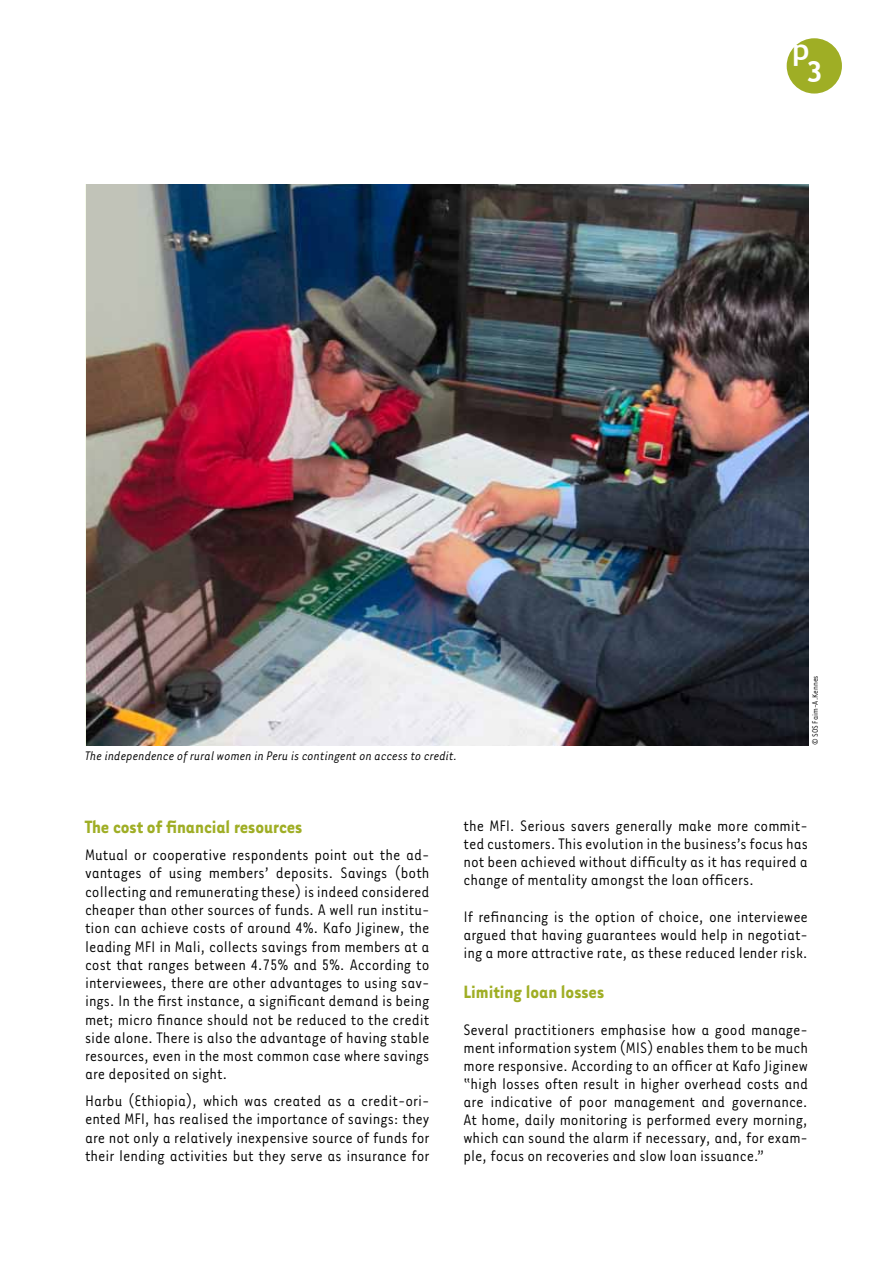
<style>
.page{position:relative;width:893px;height:1263px;background:#fff}
.page>*{position:absolute;margin:0;border:0;box-sizing:border-box;transform-origin:0 0}
.t1{font:700 29.25px/22.5px "Trebuchet MS";color:#fff;text-align:center}
.t2{font:700 20.55px "Tarzana Narrow";color:#9fae25}
.t3{font:17.55px/18.3px "Tarzana Narrow";color:#000;text-align:justify}
.t4{font:italic 14.25px "Tarzana Narrow";color:#000}
.t5{font:9px "Tarzana Narrow";color:#000}
</style>
<div class="page">
<div style="left:787px;top:38px;width:55px;height:56px;background:#9fae25;border-radius:50%"></div>
<img style="left:87px;top:184px;width:721px;height:561px">
<h1 class="t1" style="left:792px;top:38px;width:32px">p<br>3</h1>
<p class="t4" style="left:85px;top:747px;width:374px">The independence of rural women in Peru is contingent on access to credit.</p>
<p class="t5" style="left:810px;top:745px;width:71px;rotate:-90deg">©SOS Faim-A.Kennes</p>
<p class="t2" style="left:85px;top:814px;width:219px">The cost of financial resources</p>
<p class="t3" style="left:85px;top:845px;width:346px">Mutual or cooperative respondents point out the ad&shy;vantages of using members’ deposits. Savings (both collecting and remunerating these) is indeed considered cheaper than other sources of funds. A well run institu&shy;tion can achieve costs of around 4%. Kafo Jiginew, the leading MFI in Mali, collects savings from members at a cost that ranges between 4.75% and 5%. According to interviewees, there are other advantages to using sav&shy;ings. In the first instance, a significant demand is being met; micro finance should not be reduced to the credit side alone. There is also the advantage of having stable resources, even in the most common case where savings are deposited on sight.</p>
<p class="t3" style="left:85px;top:1091px;width:346px">Harbu (Ethiopia), which was created as a credit-ori&shy;ented MFI, has realised the importance of savings: they are not only a relatively inexpensive source of funds for their lending activities but they serve as insurance for</p>
<p class="t3" style="left:463px;top:816px;width:346px">the MFI. Serious savers generally make more commit&shy;ted customers. This evolution in the business’s focus has not been achieved without difficulty as it has required a change of mentality amongst the loan officers.</p>
<p class="t3" style="left:463px;top:907px;width:346px">If refinancing is the option of choice, one interviewee argued that having guarantees would help in negotiat&shy;ing a more attractive rate, as these reduced lender risk.</p>
<p class="t2" style="left:463px;top:979px;width:142px">Limiting loan losses</p>
<p class="t3" style="left:463px;top:1020px;width:346px">Several practitioners emphasise how a good manage&shy;ment information system (MIS) enables them to be much more responsive. According to an officer at Kafo Jiginew “high losses often result in higher overhead costs and are indicative of poor management and governance.<br>At home, daily monitoring is performed every morning, which can sound the alarm if necessary, and, for exam&shy;ple, focus on recoveries and slow loan issuance.”</p>
</div>
